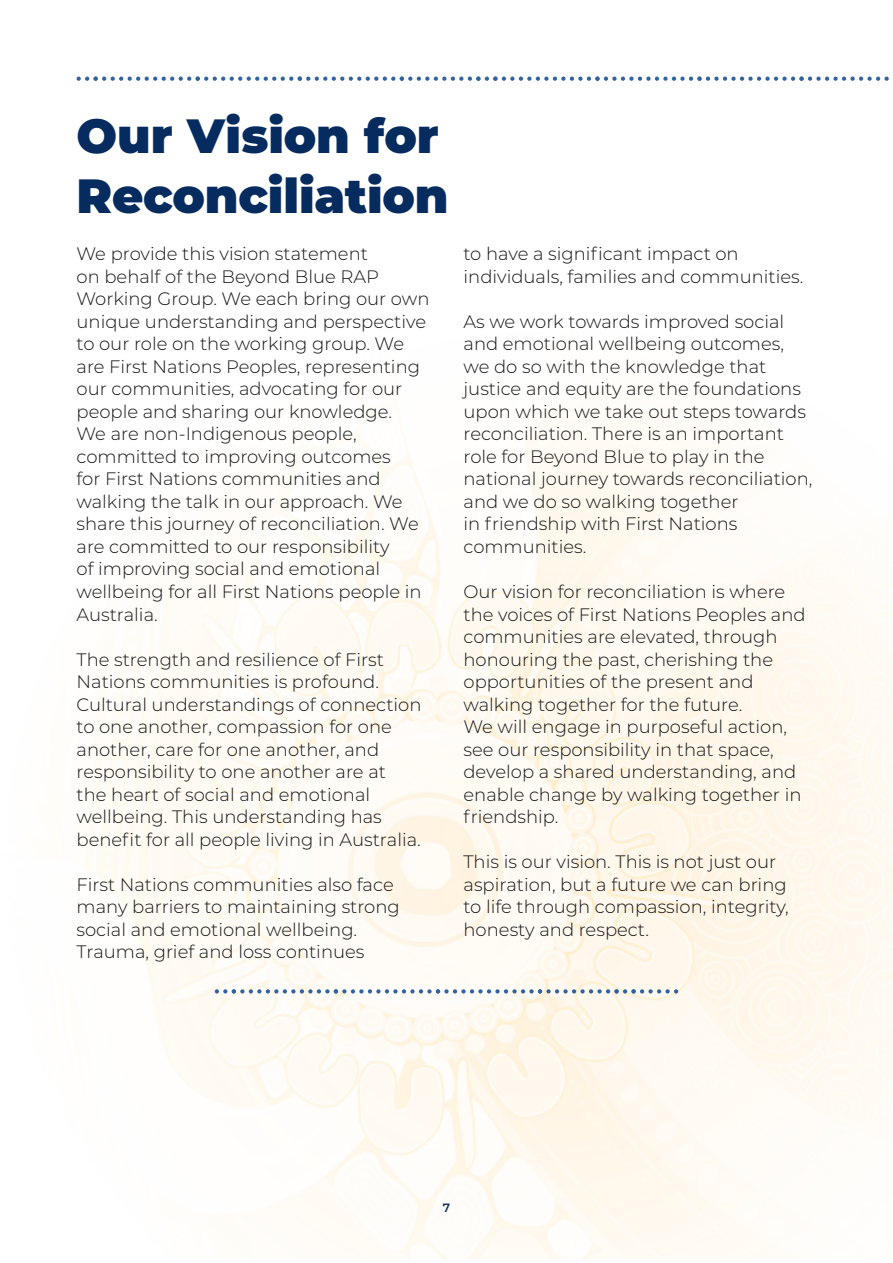
<style>
.page{position:relative;width:893px;height:1263px;background:#fff}
.page>*{position:absolute;margin:0;border:0;box-sizing:border-box;transform-origin:0 0}
.BB_H1{font:900 48px/60px "Montserrat";color:#062b5f}
.t1{font:300 18px/22.5px "Montserrat";color:#141414}
.t2{font:600 12px "Montserrat";color:#062b5f}
</style>
<div class="page">
<img style="left:76px;top:76px;width:817px;height:1184px">
<svg style="left:77px;top:77px;width:812px;height:4px"></svg>
<svg style="left:215px;top:989px;width:463px;height:4px"></svg>
<p class="BB_H1" style="left:77px;top:103px;width:374px">Our Vision for<br>Reconciliation</p>
<p class="t1" style="left:77px;top:242px;width:354px">We provide this vision statement<br>on behalf of the Beyond Blue RAP Working Group. We each bring our own unique understanding and perspective to our role on the working group. We are First Nations Peoples, representing our communities, advocating for our people and sharing our knowledge.<br>We are non-Indigenous people, committed to improving outcomes<br>for First Nations communities and walking the talk in our approach. We share this journey of reconciliation. We are committed to our responsibility<br>of improving social and emotional wellbeing for all First Nations people in Australia.</p>
<p class="t1" style="left:77px;top:647px;width:346px">The strength and resilience of First Nations communities is profound.<br>Cultural understandings of connection to one another, compassion for one another, care for one another, and responsibility to one another are at<br>the heart of social and emotional wellbeing. This understanding has benefit for all people living in Australia.</p>
<p class="t1" style="left:77px;top:872px;width:325px">First Nations communities also face many barriers to maintaining strong social and emotional wellbeing.<br>Trauma, grief and loss continues</p>
<p class="t1" style="left:463px;top:242px;width:341px">to have a significant impact on individuals, families and communities.</p>
<p class="t1" style="left:463px;top:310px;width:350px">As we work towards improved social and emotional wellbeing outcomes, we do so with the knowledge that justice and equity are the foundations upon which we take out steps towards reconciliation. There is an important role for Beyond Blue to play in the national journey towards reconciliation, and we do so walking together<br>in friendship with First Nations communities.</p>
<p class="t1" style="left:463px;top:580px;width:344px">Our vision for reconciliation is where the voices of First Nations Peoples and communities are elevated, through honouring the past, cherishing the opportunities of the present and walking together for the future.</p>
<p class="t1" style="left:463px;top:715px;width:339px">We will engage in purposeful action, see our responsibility in that space, develop a shared understanding, and enable change by walking together in friendship.</p>
<p class="t1" style="left:463px;top:850px;width:327px">This is our vision. This is not just our aspiration, but a future we can bring to life through compassion, integrity, honesty and respect.</p>
<p class="t2" style="left:443px;top:1199px;width:9px">7</p>
</div>
